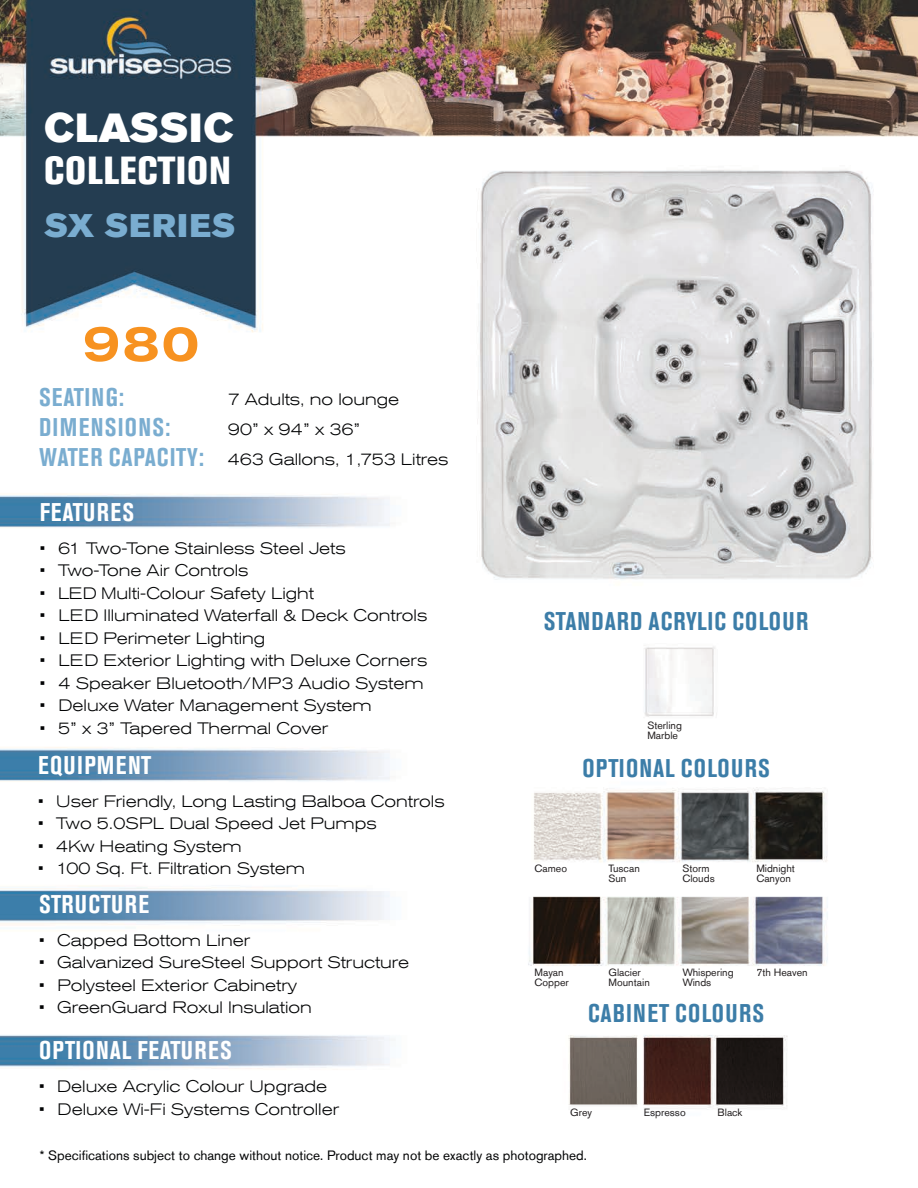
<style>
.page{position:relative;width:918px;height:1188px;background:#fff}
.page>*{position:absolute;margin:0;border:0;box-sizing:border-box;transform-origin:0 0}
.t1{font:500 expanded 51px "Akzidenz Grotesk Std";color:#f79220}
.t2{font:40.5px "Akzidenz Grotesk Std Super";letter-spacing:.025em;color:#fff}
.t3{font:800 condensed 39px "Akzidenz Grotesk Std";letter-spacing:.02em;color:#fff}
.t4{font:32.7px "Akzidenz Grotesk Std Super";letter-spacing:.045em;color:#7aadd0}
.t5{font:700 condensed 25.5px "Akzidenz Grotesk Std";letter-spacing:.05em;color:#3c7da8}
.t6{font:700 condensed 25.5px "Akzidenz Grotesk Std";letter-spacing:.05em;color:#fff}
.t7{font:700 condensed 25.5px "Akzidenz Grotesk Std";letter-spacing:.05em;color:#7aadd0}
.t8{font:300 expanded 16.5px "Akzidenz Grotesk Std";color:#020304}
.t9{font:13.5px "Akzidenz Grotesk Std";color:#020304}
.t10{font:10.5px "Akzidenz Grotesk Std";color:#231f20}
</style>
<div class="page">
<img style="left:0;top:0;width:918px;height:1109px">
<p class="t2" style="left:44px;top:104px;width:191px">CLASSIC</p>
<p class="t3" style="left:44px;top:148px;width:188px">COLLECTION</p>
<p class="t4" style="left:44px;top:206px;width:193px">SX SERIES</p>
<p class="t1" style="left:83px;top:314px;width:118px">980</p>
<p class="t7" style="left:39px;top:382px;width:87px">SEATING:</p>
<p class="t7" style="left:39px;top:412px;width:133px">DIMENSIONS:</p>
<p class="t7" style="left:39px;top:442px;width:166px">WATER CAPACITY:</p>
<p class="t8" style="left:228px;top:390px;width:173px">7 Adults, no lounge</p>
<p class="t8" style="left:228px;top:420px;width:134px">90” x 94” x 36”</p>
<p class="t8" style="left:228px;top:450px;width:222px">463 Gallons, 1,753 Litres</p>
<p class="t6" style="left:40px;top:497px;width:96px">FEATURES</p>
<p class="t8" style="left:40px;top:539px;width:307px">• 61 Two-Tone Stainless Steel Jets</p>
<p class="t8" style="left:40px;top:561px;width:210px">• Two-Tone Air Controls</p>
<p class="t8" style="left:40px;top:584px;width:276px">• LED Multi-Colour Safety Light</p>
<p class="t8" style="left:40px;top:606px;width:389px">• LED Illuminated Waterfall &amp; Deck Controls</p>
<p class="t8" style="left:40px;top:629px;width:227px">• LED Perimeter Lighting</p>
<p class="t8" style="left:40px;top:651px;width:389px">• LED Exterior Lighting with Deluxe Corners</p>
<p class="t8" style="left:40px;top:674px;width:385px">• 4 Speaker Bluetooth/MP3 Audio System</p>
<p class="t8" style="left:40px;top:696px;width:333px">• Deluxe Water Management System</p>
<p class="t8" style="left:40px;top:719px;width:290px">• 5” x 3” Tapered Thermal Cover</p>
<p class="t6" style="left:38px;top:750px;width:115px">EQUIPMENT</p>
<p class="t8" style="left:38px;top:792px;width:408px">• User Friendly, Long Lasting Balboa Controls</p>
<p class="t8" style="left:38px;top:814px;width:340px">• Two 5.0SPL Dual Speed Jet Pumps</p>
<p class="t8" style="left:38px;top:837px;width:205px">• 4Kw Heating System</p>
<p class="t8" style="left:38px;top:859px;width:269px">• 100 Sq. Ft. Filtration System</p>
<p class="t6" style="left:39px;top:889px;width:111px">STRUCTURE</p>
<p class="t8" style="left:39px;top:931px;width:213px">• Capped Bottom Liner</p>
<p class="t8" style="left:39px;top:953px;width:372px">• Galvanized SureSteel Support Structure</p>
<p class="t8" style="left:39px;top:976px;width:260px">• Polysteel Exterior Cabinetry</p>
<p class="t8" style="left:39px;top:998px;width:274px">• GreenGuard Roxul Insulation</p>
<p class="t6" style="left:39px;top:1036px;width:194px">OPTIONAL FEATURES</p>
<p class="t8" style="left:39px;top:1077px;width:290px">• Deluxe Acrylic Colour Upgrade</p>
<p class="t8" style="left:39px;top:1100px;width:302px">• Deluxe Wi-Fi Systems Controller</p>
<p class="t5" style="left:544px;top:606px;width:266px">STANDARD ACRYLIC COLOUR</p>
<p class="t10" style="left:647px;top:719px;width:36px">Sterling</p>
<p class="t10" style="left:647px;top:730px;width:32px">Marble</p>
<p class="t5" style="left:582px;top:754px;width:189px">OPTIONAL COLOURS</p>
<p class="t10" style="left:535px;top:862px;width:34px">Cameo</p>
<p class="t10" style="left:609px;top:862px;width:33px">Tuscan</p>
<p class="t10" style="left:609px;top:872px;width:19px">Sun</p>
<p class="t10" style="left:682px;top:862px;width:29px">Storm</p>
<p class="t10" style="left:682px;top:872px;width:34px">Clouds</p>
<p class="t10" style="left:756px;top:862px;width:40px">Midnight</p>
<p class="t10" style="left:756px;top:872px;width:36px">Canyon</p>
<p class="t10" style="left:535px;top:966px;width:31px">Mayan</p>
<p class="t10" style="left:535px;top:976px;width:36px">Copper</p>
<p class="t10" style="left:609px;top:966px;width:34px">Glacier</p>
<p class="t10" style="left:609px;top:976px;width:43px">Mountain</p>
<p class="t10" style="left:682px;top:966px;width:53px">Whispering</p>
<p class="t10" style="left:682px;top:976px;width:30px">Winds</p>
<p class="t10" style="left:756px;top:966px;width:53px">7th Heaven</p>
<p class="t5" style="left:588px;top:999px;width:178px">CABINET COLOURS</p>
<p class="t10" style="left:570px;top:1106px;width:23px">Grey</p>
<p class="t10" style="left:644px;top:1106px;width:43px">Espresso</p>
<p class="t10" style="left:718px;top:1106px;width:26px">Black</p>
<p class="t9" style="left:40px;top:1147px;width:549px">* Specifications subject to change without notice. Product may not be exactly as photographed.</p>
</div>
